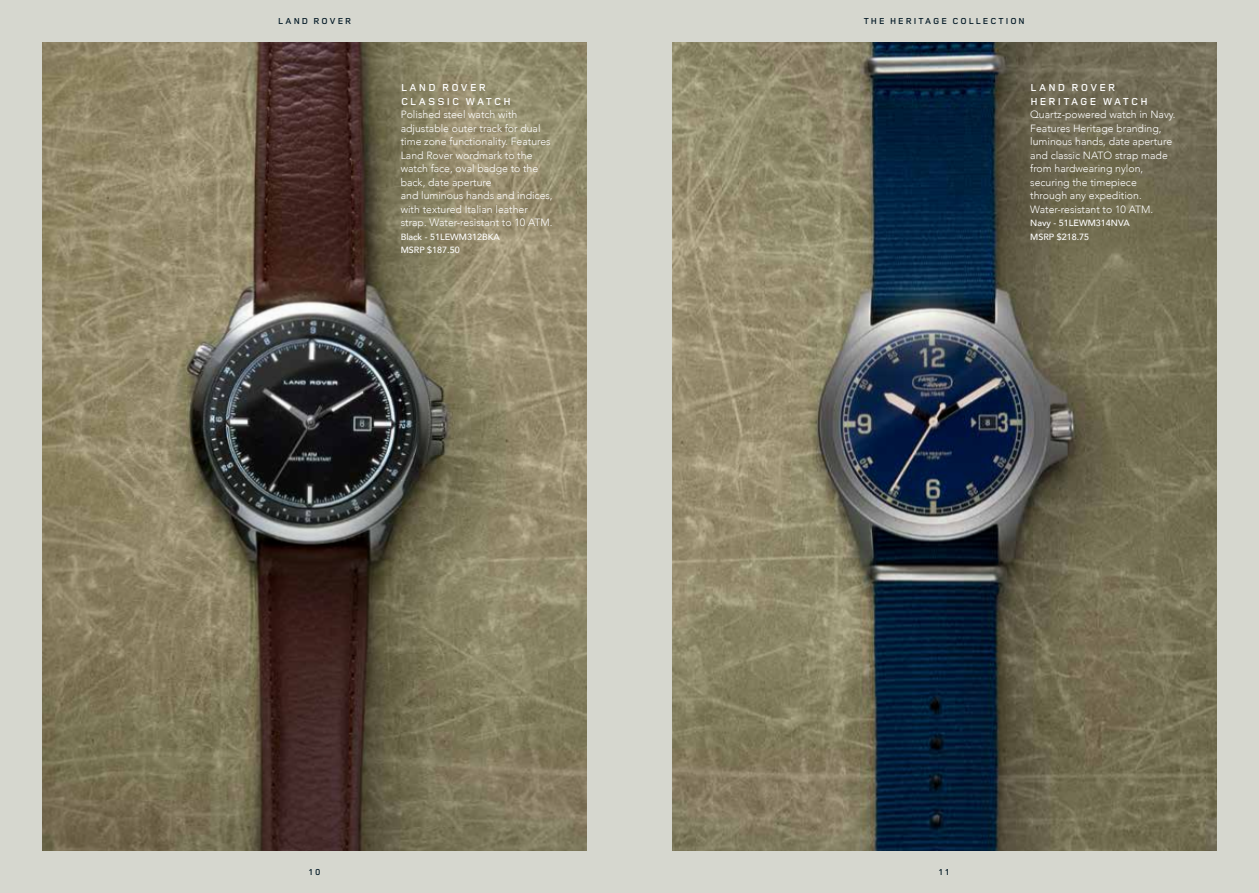
<style>
.page{position:relative;width:1259px;height:893px;background:#d6d7cf}
.page>*{position:absolute;margin:0;border:0;box-sizing:border-box;transform-origin:0 0}
.t1{font:300 10.5px/13.5px "Avenir";color:#fff}
.t2{font:600 10.5px/13.5px "Land Rover Wide";letter-spacing:.135em;color:#fff}
.t3{font:500 9px/13.5px "Avenir";color:#fff}
.t4{font:600 9px "Land Rover Wide";letter-spacing:.14em;color:#001724}
</style>
<div class="page">
<img style="left:672px;top:43px;width:544px;height:807px">
<img style="left:43px;top:43px;width:544px;height:807px">
<p class="t4" style="left:278px;top:15px;width:75px">LAND ROVER</p>
<p class="t2" style="left:401px;top:81px;width:112px">LAND ROVER<br>CLASSIC WATCH</p>
<p class="t1" style="left:401px;top:108px;width:153px">Polished steel watch with adjustable outer track for dual time zone functionality. Features<br>Land Rover wordmark to the watch face, oval badge to the back, date aperture<br>and luminous hands and indices, with textured Italian leather strap. Water-resistant to 10 ATM.</p>
<p class="t3" style="left:401px;top:229px;width:101px">Black - 51LEWM312BKA<br>MSRP $187.50</p>
<p class="t4" style="left:863px;top:15px;width:163px">THE HERITAGE COLLECTION</p>
<p class="t2" style="left:1030px;top:81px;width:119px">LAND ROVER<br>HERITAGE WATCH</p>
<p class="t1" style="left:1030px;top:108px;width:147px">Quartz-powered watch in Navy.<br>Features Heritage branding, luminous hands, date aperture and classic NATO strap made from hardwearing nylon, securing the timepiece through any expedition.<br>Water-resistant to 10 ATM.</p>
<p class="t3" style="left:1030px;top:216px;width:101px">Navy - 51LEWM314NVA<br>MSRP $218.75</p>
<p class="t4" style="left:309px;top:866px;width:14px">10</p>
<p class="t4" style="left:938px;top:866px;width:13px">11</p>
</div>
